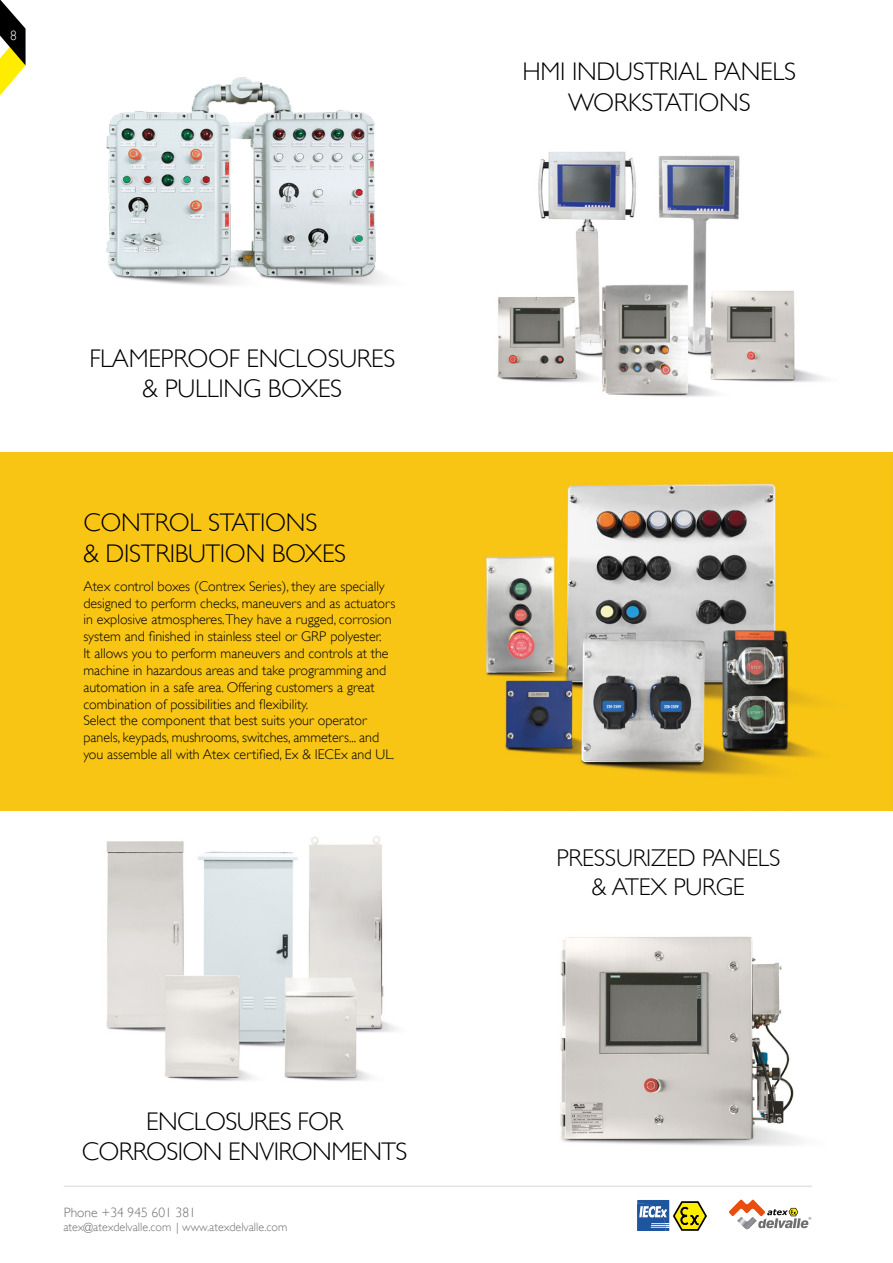
<style>
.page{position:relative;width:893px;height:1263px;background:#fff}
.page>*{position:absolute;margin:0;border:0;box-sizing:border-box;transform-origin:0 0}
.t1{font:300 25.5px/30.6px "Gill Sans";letter-spacing:-.01em;color:#000;text-align:center}
.t2{font:300 24.15px/29.1px "Gill Sans";letter-spacing:-.01em;color:#000;text-align:center}
.t3{font:300 14.1px/16.8px "Gill Sans";color:#000}
.t4{font:300 13.5px "Gill Sans";color:#706f6f}
.t5{font:300 13.5px "Gill Sans";color:#fff}
.t6{font:300 12px "Gill Sans";color:#706f6f}
</style>
<div class="page">
<svg style="left:729px;top:1199px;width:82px;height:29px"></svg>
<hr style="left:64px;top:1185px;width:748px;height:2px;background:#e3e3e3">
<svg style="left:0;top:0;width:26px;height:96px"></svg>
<svg style="left:637px;top:1200px;width:70px;height:31px"></svg>
<img style="left:560px;top:936px;width:242px;height:210px">
<img style="left:106px;top:836px;width:290px;height:245px">
<img style="left:7px;top:452px;width:884px;height:358px">
<img style="left:497px;top:151px;width:328px;height:246px">
<img style="left:106px;top:77px;width:279px;height:208px">
<p class="t5" style="left:10px;top:28px;width:8px">8</p>
<h1 class="t1" style="left:89px;top:343px;width:308px">FLAMEPROOF ENCLOSURES &amp; PULLING BOXES</h1>
<h1 class="t1" style="left:83px;top:507px;width:264px;text-align:left">CONTROL STATIONS<br>&amp; DISTRIBUTION BOXES</h1>
<p class="t3" style="left:83px;top:577px;width:314px">Atex control boxes (Contrex Series), they are specially designed to perform checks, maneuvers and as actuators in explosive atmospheres.They have a rugged, corrosion system and finished in stainless steel or GRP polyester.<br>It allows you to perform maneuvers and controls at the machine in hazardous areas and take programming and automation in a safe area. Offering customers a great combination of possibilities and flexibility.<br>Select the component that best suits your operator panels, keypads, mushrooms, switches, ammeters... and you assemble all with Atex certified, Ex &amp; IECEx and UL.</p>
<h1 class="t1" style="left:82px;top:1106px;width:327px">ENCLOSURES FOR<br>CORROSION ENVIRONMENTS</h1>
<p class="t4" style="left:64px;top:1205px;width:134px">Phone +34 945 601 381</p>
<p class="t6" style="left:63px;top:1220px;width:225px">atex@atexdelvalle.com | www.atexdelvalle.com</p>
<h1 class="t1" style="left:522px;top:56px;width:275px">HMI INDUSTRIAL PANELS<br>WORKSTATIONS</h1>
<h2 class="t2" style="left:556px;top:843px;width:226px">PRESSURIZED PANELS &amp; ATEX PURGE</h2>
</div>
